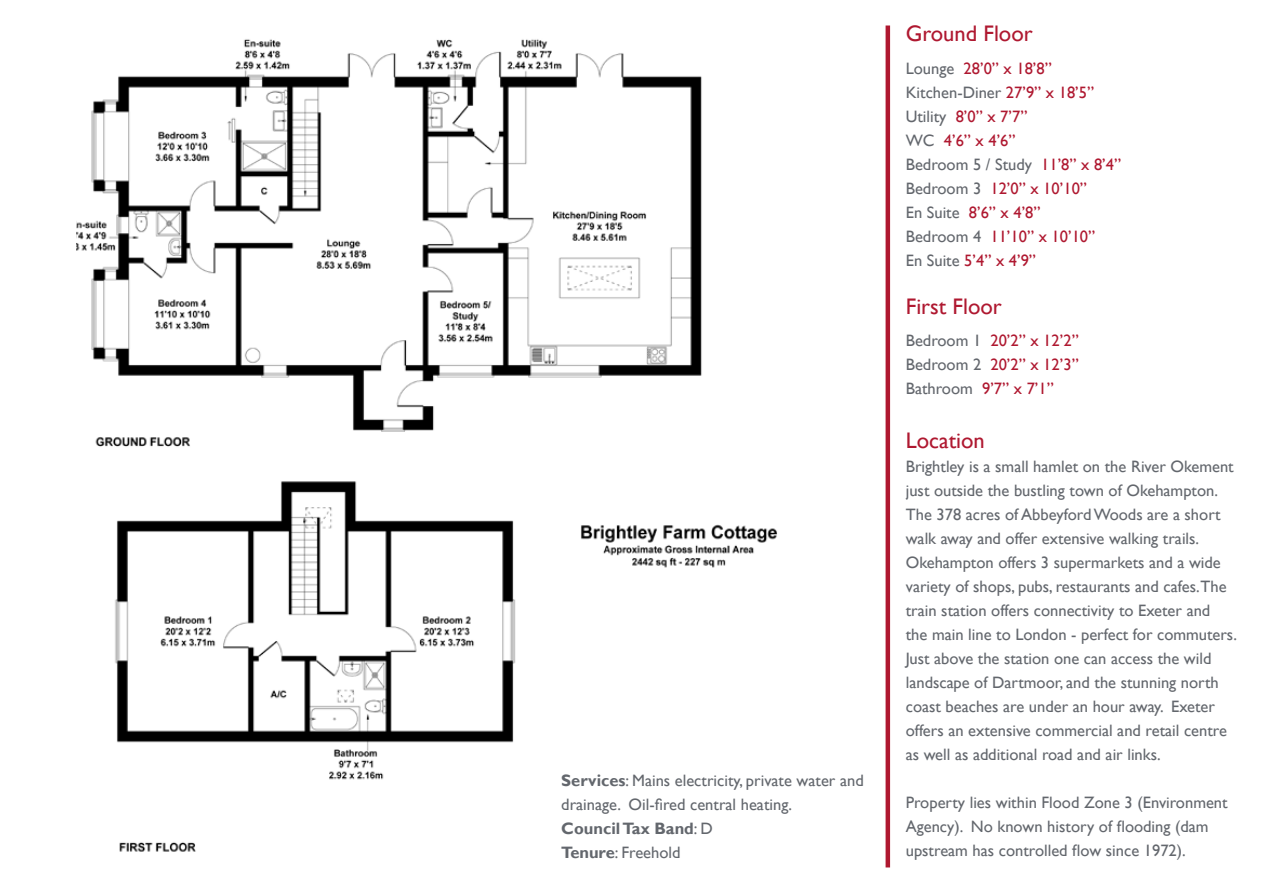
<style>
.page{position:relative;width:1263px;height:893px;background:#fff}
.page>*{position:absolute;margin:0;border:0;box-sizing:border-box;transform-origin:0 0}
.t1{font:22.5px "Gill Sans";color:#af1830}
.t2{font:16.5px/24px "Gill Sans";color:#63676d}
.t3{font:16.5px/24px "Gill Sans";color:#af1830}
.s1{font-weight:700}
.s2{color:#63676d}
</style>
<div class="page">
<img style="left:115px;top:481px;width:401px;height:371px">
<img style="left:77px;top:39px;width:625px;height:408px">
<div style="left:885px;top:26px;width:5px;height:841px;background:#af1830"></div>
<img style="left:581px;top:524px;width:197px;height:44px">
<p class="t2" style="left:561px;top:768px;width:304px"><span class="s1">Services</span>: Mains electricity, private water and drainage. Oil-fired central heating.<br><span class="s1">Council Tax Band</span>: D<br><span class="s1">Tenure</span>: Freehold</p>
<h1 class="t1" style="left:906px;top:20px;width:128px">Ground Floor</h1>
<p class="t3" style="left:906px;top:56px;width:217px"><span class="s2">Lounge</span> 28’0” x 18’8”<br><span class="s2">Kitchen-Diner</span> 27’9” x 18’5”<br><span class="s2">Utility</span> 8’0” x 7’7”<br><span class="s2">WC</span> 4’6” x 4’6”<br><span class="s2">Bedroom 5 / Study</span> 11’8” x 8’4”<br><span class="s2">Bedroom 3</span> 12’0” x 10’10”<br><span class="s2">En Suite</span> 8’6” x 4’8”<br><span class="s2">Bedroom 4</span> 11’10” x 10’10”<br><span class="s2">En Suite</span> 5’4” x 4’9”</p>
<h1 class="t1" style="left:906px;top:293px;width:98px">First Floor</h1>
<p class="t3" style="left:906px;top:329px;width:174px;text-align:justify"><span class="s2">Bedroom 1</span> 20’2” x 12’2” <span class="s2">Bedroom 2</span> 20’2” x 12’3” <span class="s2">Bathroom</span> 9’7” x 7’1”</p>
<h1 class="t1" style="left:906px;top:428px;width:80px">Location</h1>
<p class="t2" style="left:906px;top:455px;width:333px">Brightley is a small hamlet on the River Okement just outside the bustling town of Okehampton.<br>The 378 acres of Abbeyford Woods are a short walk away and offer extensive walking trails.<br>Okehampton offers 3 supermarkets and a wide variety of shops, pubs, restaurants and cafes.The train station offers connectivity to Exeter and<br>the main line to London - perfect for commuters.<br>Just above the station one can access the wild landscape of Dartmoor, and the stunning north coast beaches are under an hour away. Exeter offers an extensive commercial and retail centre as well as additional road and air links.</p>
<p class="t2" style="left:906px;top:791px;width:323px">Property lies within Flood Zone 3 (Environment<br>Agency). No known history of flooding (dam upstream has controlled flow since 1972).</p>
</div>
